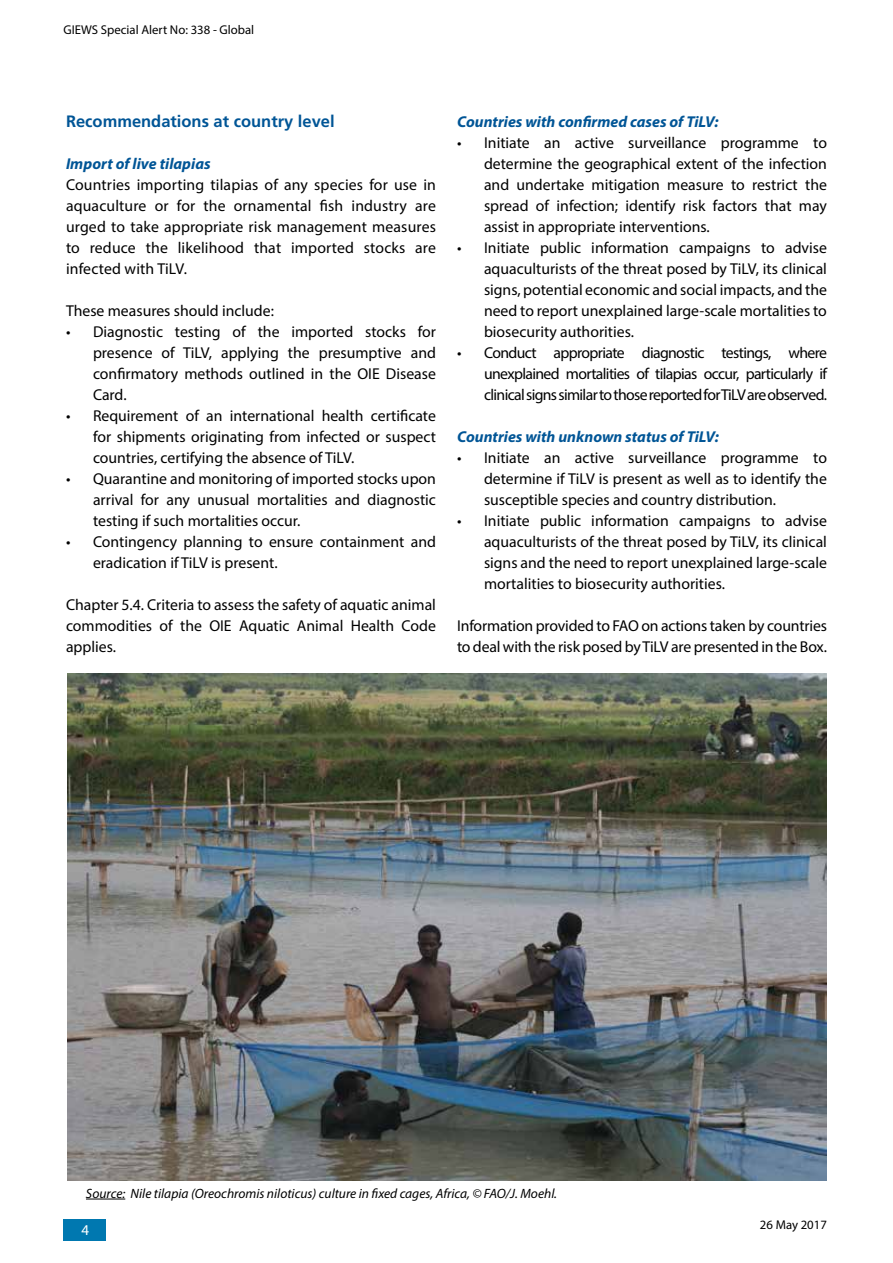
<style>
.page{position:relative;width:893px;height:1263px;background:#fff}
.page>*{position:absolute;margin:0;border:0;box-sizing:border-box;transform-origin:0 0}
.t1{font:700 16.5px "Frutiger LT Std";color:#005596}
.t2{font:15.75px/21px "Myriad Pro";color:#000;text-align:justify}
.t3{font:italic 700 15.75px "Myriad Pro";color:#005596}
.t4{font:15px "Myriad Pro";color:#fff}
.t5{font:italic 13.5px "Myriad Pro";color:#000}
.t6{font:12.75px "Myriad Pro";color:#000}
</style>
<div class="page">
<div style="left:63px;top:1219px;width:42px;height:21px;background:#0078b0"></div>
<img style="left:67px;top:674px;width:760px;height:506px">
<hr style="left:86px;top:1199px;width:39px;height:1px;background:#000">
<p class="t6" style="left:63px;top:22px;width:192px">GIEWS Special Alert No: 338 - Global</p>
<p class="t1" style="left:66px;top:112px;width:270px">Recommendations at country level</p>
<p class="t3" style="left:66px;top:153px;width:146px">Import of live tilapias</p>
<p class="t2" style="left:66px;top:174px;width:371px">Countries importing tilapias of any species for use in aquaculture or for the ornamental fish industry are urged to take appropriate risk management measures to reduce the likelihood that imported stocks are infected with TiLV.</p>
<p class="t2" style="left:66px;top:300px;width:209px">These measures should include:</p>
<p class="t2" style="left:93px;top:321px;width:344px;text-indent:-27px">• Diagnostic testing of the imported stocks for presence of TiLV, applying the presumptive and confirmatory methods outlined in the OIE Disease Card.</p>
<p class="t2" style="left:93px;top:405px;width:344px;text-indent:-27px">• Requirement of an international health certificate for shipments originating from infected or suspect countries, certifying the absence of TiLV.</p>
<p class="t2" style="left:93px;top:468px;width:344px;text-indent:-27px">• Quarantine and monitoring of imported stocks upon arrival for any unusual mortalities and diagnostic testing if such mortalities occur.</p>
<p class="t2" style="left:93px;top:531px;width:344px;text-indent:-27px">• Contingency planning to ensure containment and eradication if TiLV is present.</p>
<p class="t2" style="left:66px;top:594px;width:371px">Chapter 5.4. Criteria to assess the safety of aquatic animal commodities of the OIE Aquatic Animal Health Code applies.</p>
<p class="t3" style="left:457px;top:111px;width:263px">Countries with confirmed cases of TiLV:</p>
<p class="t2" style="left:484px;top:132px;width:344px;text-indent:-27px">• Initiate an active surveillance programme to determine the geographical extent of the infection and undertake mitigation measure to restrict the spread of infection; identify risk factors that may assist in appropriate interventions.</p>
<p class="t2" style="left:484px;top:237px;width:344px;text-indent:-27px">• Initiate public information campaigns to advise aquaculturists of the threat posed by TiLV, its clinical signs, potential economic and social impacts, and the need to report unexplained large-scale mortalities to biosecurity authorities.</p>
<p class="t2" style="left:484px;top:342px;width:345px;text-indent:-27px">• Conduct appropriate diagnostic testings, where unexplained mortalities of tilapias occur, particularly if clinical signs similar to those reported for TiLV are observed.</p>
<p class="t3" style="left:457px;top:426px;width:263px">Countries with unknown status of TiLV:</p>
<p class="t2" style="left:484px;top:447px;width:344px;text-indent:-27px">• Initiate an active surveillance programme to determine if TiLV is present as well as to identify the susceptible species and country distribution.</p>
<p class="t2" style="left:484px;top:510px;width:344px;text-indent:-27px">• Initiate public information campaigns to advise aquaculturists of the threat posed by TiLV, its clinical signs and the need to report unexplained large-scale mortalities to biosecurity authorities.</p>
<p class="t2" style="left:457px;top:615px;width:371px">Information provided to FAO on actions taken by countries to deal with the risk posed by TiLV are presented in the Box.</p>
<p class="t5" style="left:86px;top:1185px;width:473px">Source: Nile tilapia (Oreochromis niloticus) culture in fixed cages, Africa, © FAO/J. Moehl.</p>
<p class="t4" style="left:82px;top:1220px;width:9px">4</p>
<p class="t6" style="left:760px;top:1216px;width:69px">26 May 2017</p>
</div>
